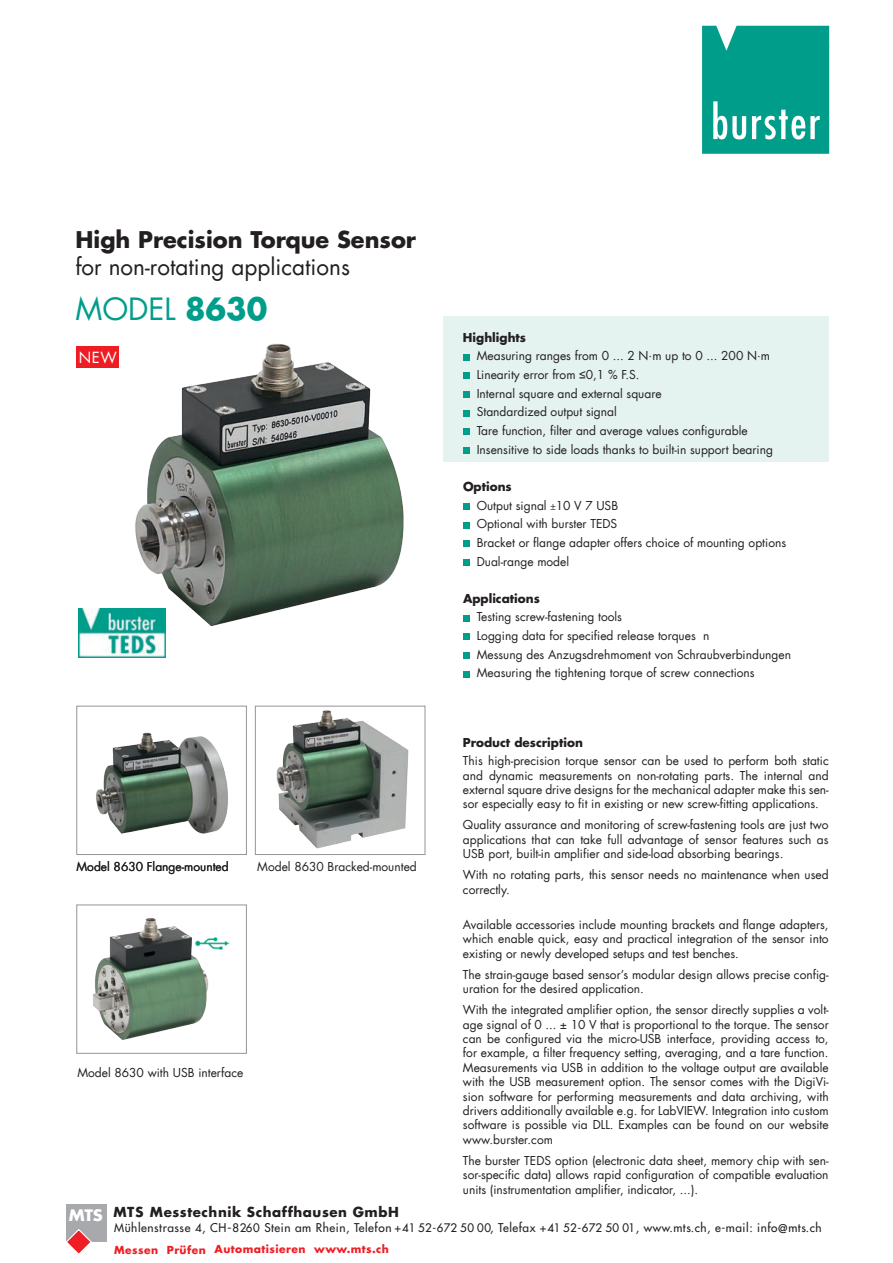
<style>
.page{position:relative;width:893px;height:1263px;background:#fff}
.page>*{position:absolute;margin:0;border:0;box-sizing:border-box;transform-origin:0 0}
.t1{font:30px "Futura LT";color:#009d8b}
.Überschrift_01{font:22.5px "Futura LT";color:#231f20}
.Überschrift_01-2{font:700 22.5px "Futura LT";color:#231f20}
.t2{font:15px "Futura LT";color:#fff}
.t3{font:700 13.35px "Futura";letter-spacing:.04em;color:#231f20}
.Fließtext_01{font:12px/14.4px "Futura LT";color:#231f20;text-align:justify}
.Fließtext{font:12px "Futura LT";color:#231f20}
.Fließtext_01-2{font:700 12px "Futura LT";color:#231f20}
.t4{font:11.85px "Futura";letter-spacing:.045em;color:#231f20}
.t5{font:700 10.8px "Futura";letter-spacing:.04em;color:#ee1e24}
.s1{font-weight:700}
.s2{font-family:"Arial"}
.s3{font-weight:300;font-stretch:condensed}
.s4{font-size:15.45px;color:#fff}
.s5{font-size:11.55px}
.s6{font-size:12px}
</style>
<div class="page">
<img style="left:135px;top:343px;width:269px;height:287px">
<img style="left:79px;top:608px;width:86px;height:49px">
<div style="left:77px;top:706px;width:170px;height:149px;border:1px solid #939598"></div>
<div style="left:255px;top:706px;width:170px;height:149px;border:1px solid #939598"></div>
<img style="left:96px;top:732px;width:132px;height:102px">
<img style="left:276px;top:710px;width:133px;height:139px">
<img style="left:210px;top:938px;width:20px;height:11px">
<div style="left:77px;top:905px;width:170px;height:148px;border:1px solid #939598"></div>
<img style="left:93px;top:918px;width:117px;height:122px">
<div style="left:443px;top:317px;width:386px;height:145px;background:#e4f2f0"></div>
<svg style="left:463px;top:354px;width:6px;height:6px"></svg>
<svg style="left:463px;top:373px;width:6px;height:6px"></svg>
<div style="left:463px;top:391px;width:6px;height:7px;background:#009d8b"></div>
<svg style="left:463px;top:410px;width:6px;height:6px"></svg>
<div style="left:463px;top:428px;width:6px;height:7px;background:#009d8b"></div>
<div style="left:463px;top:447px;width:6px;height:7px;background:#009d8b"></div>
<svg style="left:463px;top:503px;width:6px;height:6px"></svg>
<svg style="left:463px;top:522px;width:6px;height:6px"></svg>
<div style="left:463px;top:540px;width:6px;height:7px;background:#009d8b"></div>
<svg style="left:463px;top:559px;width:6px;height:6px"></svg>
<svg style="left:463px;top:615px;width:6px;height:6px"></svg>
<svg style="left:463px;top:634px;width:6px;height:6px"></svg>
<div style="left:463px;top:652px;width:6px;height:7px;background:#009d8b"></div>
<svg style="left:463px;top:671px;width:6px;height:6px"></svg>
<svg style="left:702px;top:26px;width:127px;height:128px;background:#17a595"></svg>
<div style="left:77px;top:347px;width:42px;height:21px;background:#ee1d23"></div>
<div style="left:66px;top:1204px;width:40px;height:38px;background:#a8a9ad"></div>
<svg style="left:66px;top:1229px;width:26px;height:25px"></svg>
<p class="Überschrift_01-2" style="left:75px;top:225px;width:342px">High Precision Torque Sensor</p>
<p class="Überschrift_01" style="left:75px;top:253px;width:276px">for non-rotating applications</p>
<p class="t1" style="left:75px;top:290px;width:193px">MODEL <span class="s1">8630</span></p>
<p class="t2" style="left:79px;top:348px;width:39px">NEW</p>
<p class="Fließtext_01" style="left:77px;top:860px;width:154px">Model 8630 Flange-mounted</p>
<p class="Fließtext_01" style="left:257px;top:859px;width:161px">Model 8630 Bracked-mounted</p>
<p class="Fließtext" style="left:77px;top:1065px;width:167px">Model 8630 with USB interface</p>
<p class="Fließtext_01-2" style="left:463px;top:329px;width:65px">Highlights</p>
<p class="Fließtext_01" style="left:477px;top:349px;width:295px">Measuring ranges from 0 ... 2 N.m up to 0 ... 200 N.m</p>
<p class="Fließtext_01" style="left:477px;top:367px;width:164px">Linearity error from <span class="s2">≤</span>0,1 % F.S.</p>
<p class="Fließtext" style="left:477px;top:385px;width:186px">Internal square and external square</p>
<p class="Fließtext_01" style="left:477px;top:405px;width:142px">Standardized output signal</p>
<p class="Fließtext_01" style="left:477px;top:423px;width:272px">Tare function, filter and average values configurable</p>
<p class="Fließtext" style="left:477px;top:441px;width:298px">Insensitive to side loads thanks to built-in support bearing</p>
<p class="Fließtext_01-2" style="left:463px;top:478px;width:50px">Options</p>
<p class="Fließtext_01" style="left:477px;top:498px;width:143px">Output signal <span class="s3">±</span>10 V 7 USB</p>
<p class="Fließtext_01" style="left:477px;top:517px;width:142px">Optional with burster TEDS</p>
<p class="Fließtext_01" style="left:477px;top:535px;width:311px">Bracket or flange adapter offers choice of mounting options</p>
<p class="Fließtext" style="left:477px;top:553px;width:94px">Dual-range model</p>
<p class="Fließtext_01-2" style="left:463px;top:590px;width:78px">Applications</p>
<p class="Fließtext_01" style="left:477px;top:610px;width:147px">Testing screw-fastening tools</p>
<p class="Fließtext_01" style="left:477px;top:629px;width:234px">Logging data for specified release torques n</p>
<p class="Fließtext_01" style="left:477px;top:647px;width:316px">Messung des Anzugsdrehmoment von Schraubverbindungen</p>
<p class="Fließtext_01" style="left:477px;top:666px;width:279px">Measuring the tightening torque of screw connections</p>
<p class="Fließtext_01-2" style="left:463px;top:734px;width:121px">Product description</p>
<p class="Fließtext_01" style="left:463px;top:754px;width:367px">This high-precision torque sensor can be used to perform both static and dynamic measurements on non-rotating parts. The internal and external square drive designs for the mechanical adapter make this sen&shy;sor especially easy to fit in existing or new screw-fitting applications.</p>
<p class="Fließtext_01" style="left:463px;top:818px;width:367px">Quality assurance and monitoring of screw-fastening tools are just two applications that can take full advantage of sensor features such as USB port, built-in amplifier and side-load absorbing bearings.</p>
<p class="Fließtext_01" style="left:463px;top:868px;width:367px">With no rotating parts, this sensor needs no maintenance when used correctly.</p>
<p class="Fließtext_01" style="left:463px;top:917px;width:367px">Available accessories include mounting brackets and flange adapters, which enable quick, easy and practical integration of the sensor into existing or newly developed setups and test benches.</p>
<p class="Fließtext_01" style="left:463px;top:967px;width:367px">The strain-gauge based sensor’s modular design allows precise config&shy;uration for the desired application.</p>
<p class="Fließtext_01" style="left:463px;top:1003px;width:367px">With the integrated amplifier option, the sensor directly supplies a volt&shy;age signal of 0 ... ± 10 V that is proportional to the torque. The sensor can be configured via the micro-USB interface, providing access to, for example, a filter frequency setting, averaging, and a tare function.<br>Measurements via USB in addition to the voltage output are available with the USB measurement option. The sensor comes with the DigiVi&shy;sion software for performing measurements and data archiving, with drivers additionally available e.g. for LabVIEW. Integration into custom software is possible via DLL. Examples can be found on our website www.burster.com</p>
<p class="Fließtext_01" style="left:463px;top:1153px;width:367px">The burster TEDS option (electronic data sheet, memory chip with sen&shy;sor-specific data) allows rapid configuration of compatible evaluation units (instrumentation amplifier, indicator, ...).</p>
<p class="t3" style="left:69px;top:1206px;width:331px"><span class="s4">MTS</span> MTS Messtechnik Schaffhausen GmbH</p>
<p class="t4" style="left:114px;top:1221px;width:709px">Mühlenstrasse <span class="s5">4</span><span class="s6">,</span> CH<span class="s6">-</span><span class="s5">8260</span> Stein am Rhein, Telefon <span class="s6">+</span><span class="s5">41 52-672 50 00</span><span class="s6">,</span> Telefax <span class="s6">+</span><span class="s5">41 52-672 50 01</span><span class="s6">,</span> www.mts.ch, e-mail: info@mts.ch</p>
<p class="t5" style="left:114px;top:1244px;width:276px">Messen Prüfen Automatisieren www.mts.ch</p>
</div>
